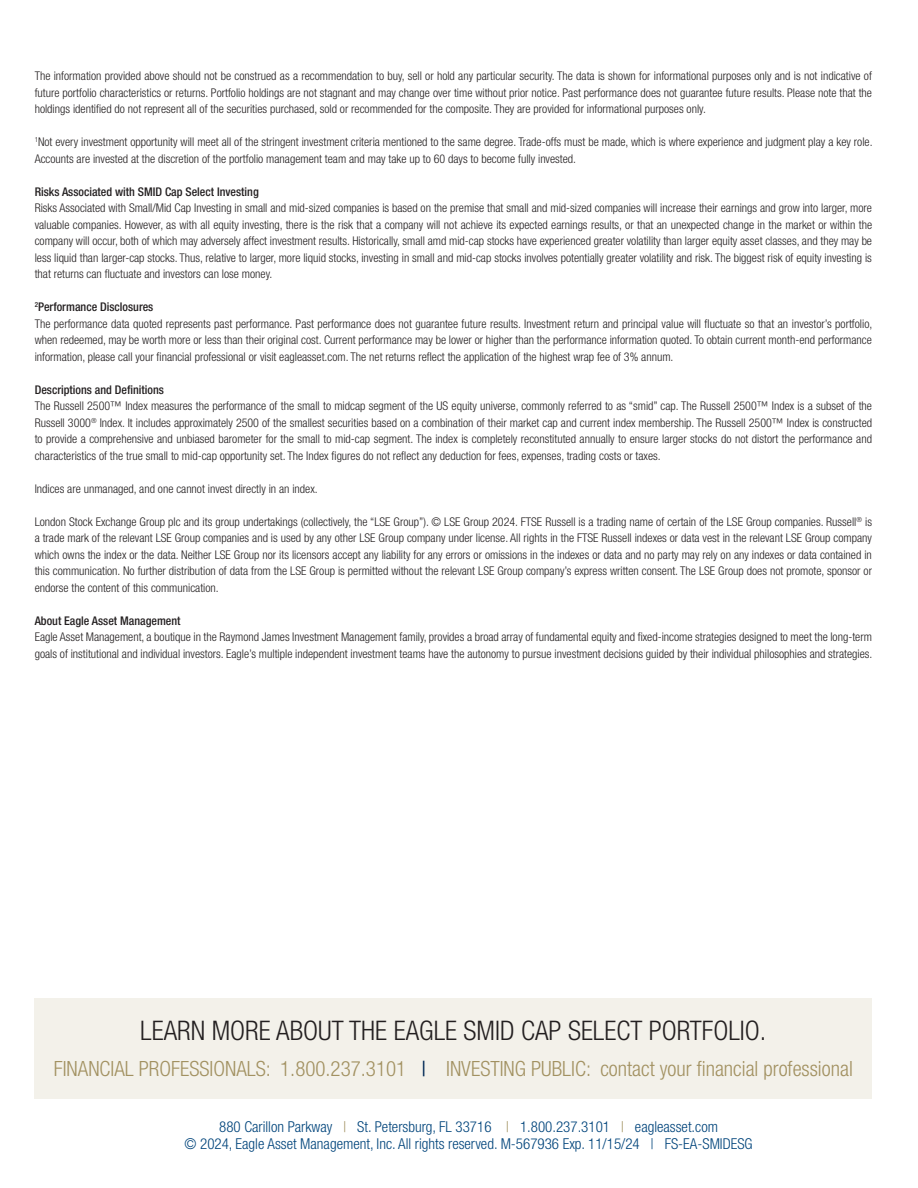
<style>
.page{position:relative;width:918px;height:1188px;background:#fff}
.page>*{position:absolute;margin:0;border:0;box-sizing:border-box;transform-origin:0 0}
.t1{font:300 condensed 27px "Helvetica Neue LT Std";color:#231f20}
.t2{font:300 condensed 21px "Helvetica Neue LT Std";color:#a29161}
.t3{font:300 condensed 15px "Helvetica Neue LT Std";color:#00447b}
.disclosures{font:300 condensed 12px/16.5px "Helvetica Neue LT Std";color:#231f20;text-align:justify}
.disclosures-2{font:500 condensed 12px "Helvetica Neue LT Std";color:#231f20}
.s1{font-weight:400;color:#002855}
.s2{color:#a29161}
</style>
<div class="page">
<div style="left:35px;top:998px;width:837px;height:100px;background:#f3f1ea"></div>
<p class="disclosures" style="left:35px;top:68px;width:839px">The information provided above should not be construed as a recommendation to buy, sell or hold any particular security. The data is shown for informational purposes only and is not indicative of future portfolio characteristics or returns. Portfolio holdings are not stagnant and may change over time without prior notice. Past performance does not guarantee future results. Please note that the holdings identified do not represent all of the securities purchased, sold or recommended for the composite. They are provided for informational purposes only.</p>
<p class="disclosures" style="left:35px;top:134px;width:839px"><sup>1</sup>Not every investment opportunity will meet all of the stringent investment criteria mentioned to the same degree. Trade-offs must be made, which is where experience and judgment play a key role.<br>Accounts are invested at the discretion of the portfolio management team and may take up to 60 days to become fully invested.</p>
<p class="disclosures-2" style="left:35px;top:184px;width:226px">Risks Associated with SMID Cap Select Investing</p>
<p class="disclosures" style="left:35px;top:200px;width:839px">Risks Associated with Small/Mid Cap Investing in small and mid-sized companies is based on the premise that small and mid-sized companies will increase their earnings and grow into larger, more valuable companies. However, as with all equity investing, there is the risk that a company will not achieve its expected earnings results, or that an unexpected change in the market or within the company will occur, both of which may adversely affect investment results. Historically, small amd mid-cap stocks have experienced greater volatility than larger equity asset classes, and they may be less liquid than larger-cap stocks. Thus, relative to larger, more liquid stocks, investing in small and mid-cap stocks involves potentially greater volatility and risk. The biggest risk of equity investing is that returns can fluctuate and investors can lose money.</p>
<p class="disclosures-2" style="left:35px;top:300px;width:120px"><sup>2</sup>Performance Disclosures</p>
<p class="disclosures" style="left:35px;top:315px;width:839px">The performance data quoted represents past performance. Past performance does not guarantee future results. Investment return and principal value will fluctuate so that an investor’s portfolio, when redeemed, may be worth more or less than their original cost. Current performance may be lower or higher than the performance information quoted. To obtain current month-end performance information, please call your financial professional or visit eagleasset.com. The net returns reflect the application of the highest wrap fee of 3% annum.</p>
<p class="disclosures-2" style="left:35px;top:382px;width:131px">Descriptions and Definitions</p>
<p class="disclosures" style="left:35px;top:398px;width:839px">The Russell 2500™ Index measures the performance of the small to midcap segment of the US equity universe, commonly referred to as “smid” cap. The Russell 2500™ Index is a subset of the Russell 3000<sup>®</sup> Index. It includes approximately 2500 of the smallest securities based on a combination of their market cap and current index membership. The Russell 2500™ Index is constructed to provide a comprehensive and unbiased barometer for the small to mid-cap segment. The index is completely reconstituted annually to ensure larger stocks do not distort the performance and characteristics of the true small to mid-cap opportunity set. The Index figures do not reflect any deduction for fees, expenses, trading costs or taxes.</p>
<p class="disclosures" style="left:35px;top:480px;width:285px">Indices are unmanaged, and one cannot invest directly in an index.</p>
<p class="disclosures" style="left:35px;top:513px;width:839px">London Stock Exchange Group plc and its group undertakings (collectively, the “LSE Group”). © LSE Group 2024. FTSE Russell is a trading name of certain of the LSE Group companies. Russell<sup>®</sup> is a trade mark of the relevant LSE Group companies and is used by any other LSE Group company under license. All rights in the FTSE Russell indexes or data vest in the relevant LSE Group company which owns the index or the data. Neither LSE Group nor its licensors accept any liability for any errors or omissions in the indexes or data and no party may rely on any indexes or data contained in this communication. No further distribution of data from the LSE Group is permitted without the relevant LSE Group company’s express written consent. The LSE Group does not promote, sponsor or endorse the content of this communication.</p>
<p class="disclosures-2" style="left:35px;top:613px;width:147px">About Eagle Asset Management</p>
<p class="disclosures" style="left:35px;top:629px;width:839px">Eagle Asset Management, a boutique in the Raymond James Investment Management family, provides a broad array of fundamental equity and fixed-income strategies designed to meet the long-term goals of institutional and individual investors. Eagle’s multiple independent investment teams have the autonomy to pursue investment decisions guided by their individual philosophies and strategies.</p>
<p class="t1" style="left:140px;top:1015px;width:628px">LEARN MORE ABOUT THE EAGLE SMID CAP SELECT PORTFOLIO.</p>
<p class="t2" style="left:54px;top:1056px;width:801px">FINANCIAL PROFESSIONALS: 1.800.237.3101 <span class="s1">|</span> INVESTING PUBLIC: contact your financial professional</p>
<p class="t3" style="left:219px;top:1118px;width:500px">880 Carillon Parkway <span class="s2">|</span> St. Petersburg, FL 33716 <span class="s2">|</span> 1.800.237.3101 <span class="s2">|</span> eagleasset.com</p>
<p class="t3" style="left:185px;top:1135px;width:570px">© 2024, Eagle Asset Management, Inc. All rights reserved. M-567936 Exp. 11/15/24 | FS-EA-SMIDESG</p>
</div>
